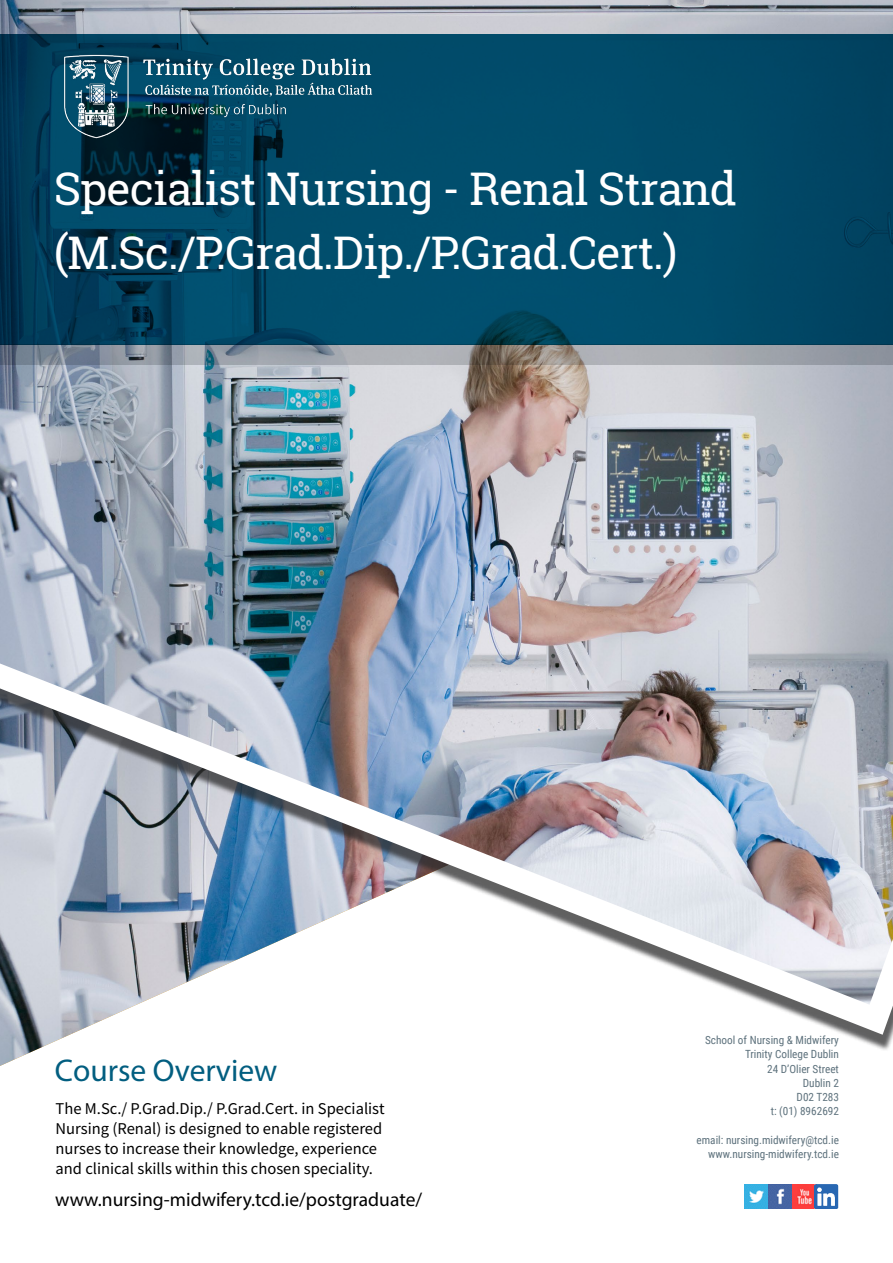
<style>
.page{position:relative;width:893px;height:1263px;background:#fff}
.page>*{position:absolute;margin:0;border:0;box-sizing:border-box;transform-origin:0 0}
.t1{font:45px/64.5px "Roboto Slab";letter-spacing:-.02em;color:#fff}
.t2{font:31.5px "Myriad Pro";color:#025e80}
.t3{font:19.5px "Myriad Pro";color:#000}
.t4{font:16.5px/19.8px "Source Sans Pro";color:#000}
.t5{font:11.25px/14.2px "Roboto Condensed";color:#5e727d;text-align:right}
.s1{font-style:inherit}
</style>
<div class="page">
<div style="left:0;top:0;width:893px;height:1051px;background:#2b2b2c;opacity:.75"></div>
<img style="left:0;top:663px;width:893px;height:372px">
<svg style="left:0;top:344px;width:893px;height:21px;background:#8e949c"></svg>
<svg style="left:0;top:34px;width:893px;height:310px;background:#004664"></svg>
<img style="left:22px;top:42px;width:393px;height:103px">
<img style="left:744px;top:1185px;width:95px;height:24px">
<h1 class="t1" style="left:54px;top:156px;width:684px">Specialist Nursing <span class="s1">-</span> Renal Strand (M.Sc./P.Grad.Dip./P.Grad.Cert.)</h1>
<h2 class="t2" style="left:55px;top:1051px;width:224px">Course Overview</h2>
<p class="t4" style="left:56px;top:1099px;width:331px">The M.Sc./ P.Grad.Dip./ P.Grad.Cert. in Specialist Nursing (Renal) is designed to enable registered nurses to increase their knowledge, experience and clinical skills within this chosen speciality.</p>
<p class="t3" style="left:55px;top:1188px;width:369px">www.nursing-midwifery.tcd.ie/postgraduate/</p>
<p class="t5" style="left:705px;top:1032px;width:135px">School of Nursing &amp; Midwifery<br>Trinity College Dublin<br>24 D’Olier Street<br>Dublin 2<br>D02 T283<br>t: (01) 8962692</p>
<p class="t5" style="left:697px;top:1132px;width:144px">email: nursing.midwifery@tcd.ie www.nursing-midwifery.tcd.ie</p>
</div>
